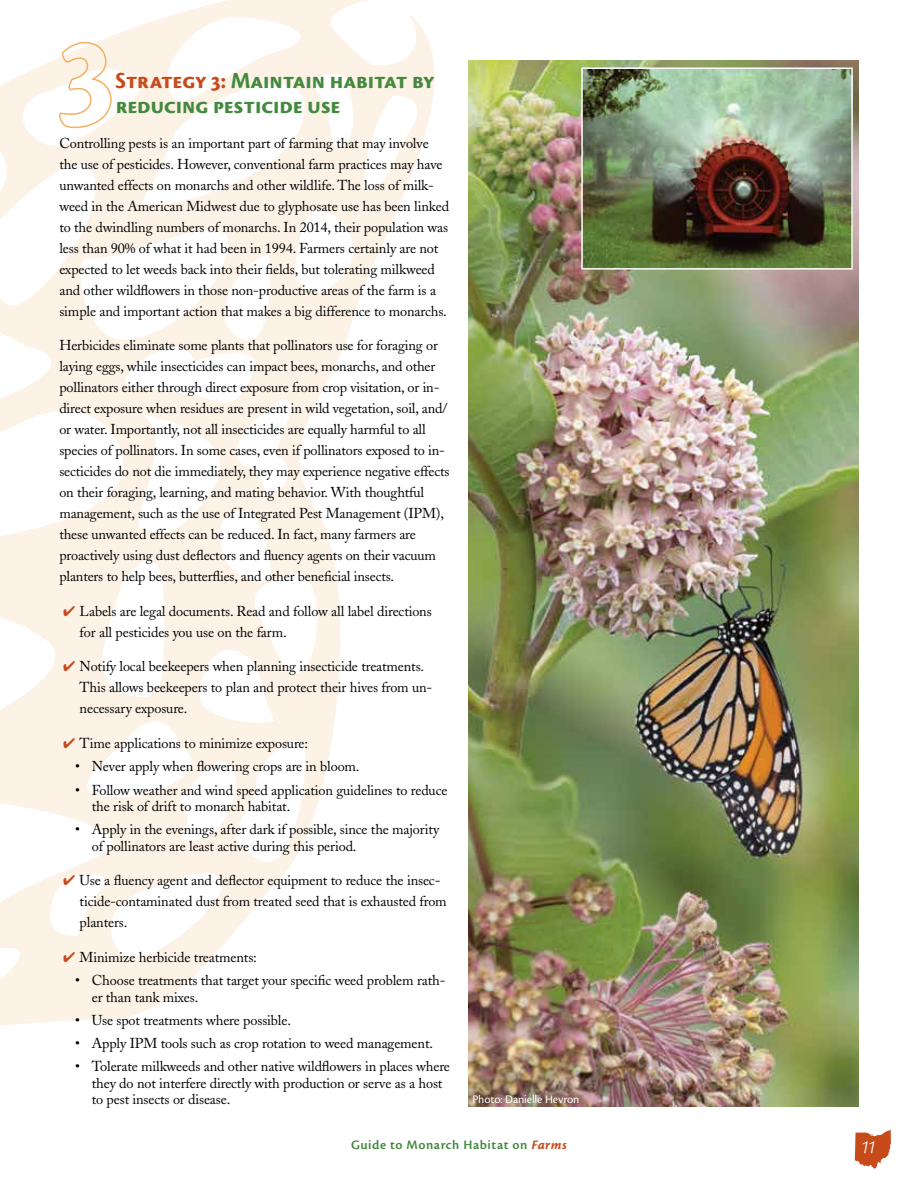
<style>
.page{position:relative;width:918px;height:1188px;background:#fff}
.page>*{position:absolute;margin:0;border:0;box-sizing:border-box;transform-origin:0 0}
.t1{font:25.5px "Cronos MM Sw 250 17";color:#fff}
.t2{font:24px/25.5px "Cronos MM SC 700 16";color:#43893e}
.t3{font:14.25px/21px "Adobe Caslon";letter-spacing:-.01em;color:#000}
.t4{font:13.5px "Cronos MM 574 9";letter-spacing:.04em;color:#43893e}
.t5{font:12px "Cronos MM 408 8";letter-spacing:-.01em;color:#fff}
.s1{color:#c74a1b}
.s2{font-family:"Cronos MM It 700 9";color:#c74a1b}
</style>
<div class="page">
<svg style="left:855px;top:1130px;width:36px;height:39px"></svg>
<svg style="left:0;top:0;width:435px;height:1026px"></svg>
<svg style="left:58px;top:41px;width:54px;height:88px"></svg>
<img style="left:468px;top:60px;width:391px;height:1047px">
<img style="left:584px;top:71px;width:266px;height:196px">
<div style="left:581px;top:68px;width:272px;height:202px;border:2px solid #fff"></div>
<h2 class="t2" style="left:115px;top:68px;width:321px"><span class="s1">Strategy 3:</span> Maintain habitat by reducing pesticide use</h2>
<p class="t3" style="left:59px;top:133px;width:391px">Controlling pests is an important part of farming that may involve the use of pesticides. However, conventional farm practices may have unwanted effects on monarchs and other wildlife. The loss of milk&shy;weed in the American Midwest due to glyphosate use has been linked to the dwindling numbers of monarchs. In 2014, their population was less than 90% of what it had been in 1994. Farmers certainly are not expected to let weeds back into their fields, but tolerating milkweed and other wildflowers in those non-productive areas of the farm is a simple and important action that makes a big difference to monarchs.</p>
<p class="t3" style="left:59px;top:335px;width:392px">Herbicides eliminate some plants that pollinators use for foraging or laying eggs, while insecticides can impact bees, monarchs, and other pollinators either through direct exposure from crop visitation, or in&shy;direct exposure when residues are present in wild vegetation, soil, and/ or water. Importantly, not all insecticides are equally harmful to all species of pollinators. In some cases, even if pollinators exposed to in&shy;secticides do not die immediately, they may experience negative effects on their foraging, learning, and mating behavior. With thoughtful management, such as the use of Integrated Pest Management (IPM), these unwanted effects can be reduced. In fact, many farmers are proactively using dust deflectors and fluency agents on their vacuum planters to help bees, butterflies, and other beneficial insects.</p>
<p class="t3" style="left:80px;top:601px;width:354px;text-indent:-17px"><span class="s1">✔</span> Labels are legal documents. Read and follow all label directions for all pesticides you use on the farm.</p>
<p class="t3" style="left:80px;top:656px;width:354px;text-indent:-17px"><span class="s1">✔</span> Notify local beekeepers when planning insecticide treatments.<br>This allows beekeepers to plan and protect their hives from un&shy;necessary exposure.</p>
<p class="t3" style="left:63px;top:733px;width:247px"><span class="s1">✔</span> Time applications to minimize exposure:</p>
<p class="t3" style="left:75px;top:756px;width:286px">• Never apply when flowering crops are in bloom.</p>
<p class="t3" style="left:92px;top:782px;width:357px;line-height:16.5px;text-indent:-17px">• Follow weather and wind speed application guidelines to reduce the risk of drift to monarch habitat.</p>
<p class="t3" style="left:92px;top:821px;width:349px;line-height:16.5px;text-indent:-17px">• Apply in the evenings, after dark if possible, since the majority of pollinators are least active during this period.</p>
<p class="t3" style="left:80px;top:870px;width:369px;text-indent:-17px"><span class="s1">✔</span> Use a fluency agent and deflector equipment to reduce the insec&shy;ticide-contaminated dust from treated seed that is exhausted from planters.</p>
<p class="t3" style="left:63px;top:947px;width:195px"><span class="s1">✔</span> Minimize herbicide treatments:</p>
<p class="t3" style="left:92px;top:972px;width:355px;line-height:16.5px;text-indent:-17px">• Choose treatments that target your specific weed problem rath&shy;er than tank mixes.</p>
<p class="t3" style="left:75px;top:1010px;width:217px">• Use spot treatments where possible.</p>
<p class="t3" style="left:75px;top:1033px;width:359px">• Apply IPM tools such as crop rotation to weed management.</p>
<p class="t3" style="left:92px;top:1058px;width:360px;line-height:16.5px;text-indent:-17px">• Tolerate milkweeds and other native wildflowers in places where they do not interfere directly with production or serve as a host to pest insects or disease.</p>
<p class="t5" style="left:472px;top:1093px;width:109px">Photo: Danielle Hevron</p>
<p class="t4" style="left:351px;top:1137px;width:217px">Guide to Monarch Habitat on <span class="s2">Farms</span></p>
<h1 class="t1" style="left:862px;top:1131px;width:15px">11</h1>
</div>
